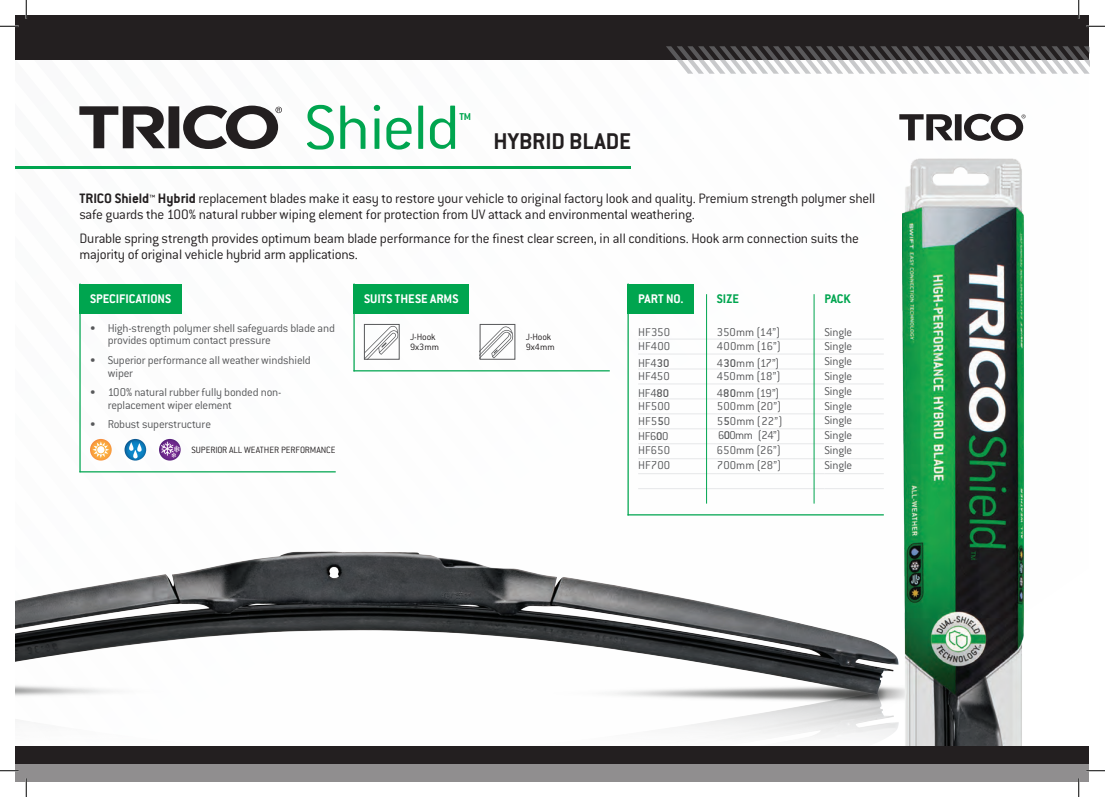
<style>
.page{position:relative;width:1105px;height:797px;background:#fff}
.page>*{position:absolute;margin:0;border:0;box-sizing:border-box;transform-origin:0 0}
.t1{font:300 68.75px "Conduit ITC";letter-spacing:-.03em;color:#00a54f;scale:1.05 1}
.t2{font:700 25px "Conduit ITC";color:#231f20}
.t3{font:300 15px/16.2px "Conduit ITC";letter-spacing:-.015em;color:#231f20}
.t4{font:700 13.75px "Conduit ITC";color:#fff}
.t5{font:700 13.75px "Conduit ITC";color:#00a54f}
.t6{font:300 12.5px/12.5px "Conduit ITC";letter-spacing:-.01em;color:#57585a}
.t7{font:700 10.88px "Conduit ITC";color:#00a54f;scale:1.05 1}
.t8{font:300 10px/10px "Conduit ITC";color:#231f20}
.s1{font-weight:700}
.s2{font-weight:400}
</style>
<div class="page">
<img style="left:66px;top:551px;width:836px;height:187px">
<svg style="left:79px;top:106px;width:203px;height:43px"></svg>
<hr style="left:16px;top:166px;width:615px;height:3px;background:#00a54f">
<hr style="left:638px;top:339px;width:79px;height:1px;background:#e6e7e9">
<hr style="left:638px;top:354px;width:79px;height:1px;background:#e6e7e9">
<hr style="left:638px;top:369px;width:79px;height:1px;background:#e6e7e9">
<hr style="left:638px;top:384px;width:79px;height:1px;background:#e6e7e9">
<hr style="left:638px;top:398px;width:79px;height:1px;background:#e6e7e9">
<hr style="left:638px;top:413px;width:79px;height:1px;background:#e6e7e9">
<hr style="left:638px;top:428px;width:79px;height:1px;background:#e6e7e9">
<hr style="left:638px;top:443px;width:79px;height:1px;background:#e6e7e9">
<hr style="left:638px;top:458px;width:79px;height:1px;background:#e6e7e9">
<hr style="left:638px;top:473px;width:79px;height:1px;background:#e6e7e9">
<hr style="left:638px;top:488px;width:79px;height:1px;background:#e6e7e9">
<svg style="left:125px;top:439px;width:21px;height:21px"></svg>
<svg style="left:90px;top:439px;width:22px;height:21px"></svg>
<svg style="left:93px;top:441px;width:16px;height:17px"></svg>
<svg style="left:133px;top:450px;width:5px;height:8px"></svg>
<svg style="left:129px;top:442px;width:5px;height:9px"></svg>
<svg style="left:137px;top:443px;width:5px;height:9px"></svg>
<svg style="left:159px;top:439px;width:22px;height:21px"></svg>
<svg style="left:161px;top:441px;width:19px;height:17px"></svg>
<div style="left:79px;top:283px;width:103px;height:30px;background:#00a54f"></div>
<div style="left:353px;top:283px;width:116px;height:30px;background:#00a54f"></div>
<div style="left:627px;top:283px;width:67px;height:30px;background:#00a54f"></div>
<hr style="left:79px;top:283px;width:2px;height:189px;background:#00a54f">
<hr style="left:353px;top:283px;width:2px;height:88px;background:#00a54f">
<hr style="left:627px;top:283px;width:2px;height:232px;background:#00a54f">
<hr style="left:79px;top:471px;width:257px;height:1px;background:#00a54f">
<hr style="left:627px;top:514px;width:257px;height:1px;background:#00a54f">
<hr style="left:353px;top:370px;width:257px;height:1px;background:#00a54f">
<svg style="left:366px;top:326px;width:31px;height:31px"></svg>
<div style="left:364px;top:324px;width:35px;height:35px;border:1px solid #57585a"></div>
<svg style="left:482px;top:326px;width:31px;height:31px"></svg>
<div style="left:480px;top:324px;width:35px;height:35px;border:1px solid #57585a"></div>
<img style="left:902px;top:581px;width:122px;height:165px">
<div style="left:16px;top:746px;width:1073px;height:35px;background:#231f20"></div>
<div style="left:16px;top:16px;width:1073px;height:44px;background:#231f20"></div>
<div style="left:16px;top:763px;width:1073px;height:18px;background:#908e8f"></div>
<svg style="left:0;top:25px;width:19px;height:2px"></svg>
<svg style="left:1086px;top:770px;width:19px;height:1px"></svg>
<svg style="left:25px;top:0;width:2px;height:19px"></svg>
<svg style="left:0;top:591px;width:66px;height:206px"></svg>
<svg style="left:666px;top:0;width:439px;height:581px"></svg>
<svg style="left:1078px;top:778px;width:1px;height:19px"></svg>
<h1 class="t1" style="left:304px;top:90px;width:150px">Shield</h1>
<p class="t7" style="left:459px;top:110px;width:13px">TM</p>
<h2 class="t2" style="left:494px;top:126px;width:139px">HYBRID BLADE</h2>
<p class="t3" style="left:79px;top:190px;width:797px"><span class="s1">TRICO Shield</span>™ <span class="s1">Hybrid</span> replacement blades make it easy to restore your vehicle to original factory look and quality. Premium strength polymer shell safe guards the 100% natural rubber wiping element for protection from UV attack and environmental weathering.</p>
<p class="t3" style="left:79px;top:230px;width:781px">Durable spring strength provides optimum beam blade performance for the finest clear screen, in all conditions. Hook arm connection suits the majority of original vehicle hybrid arm applications.</p>
<p class="t4" style="left:90px;top:290px;width:83px">SPECIFICATIONS</p>
<p class="t4" style="left:364px;top:290px;width:96px">SUITS THESE ARMS</p>
<p class="t4" style="left:638px;top:290px;width:47px">PART NO.</p>
<p class="t5" style="left:717px;top:290px;width:24px">SIZE</p>
<p class="t5" style="left:824px;top:290px;width:28px">PACK</p>
<p class="t6" style="left:108px;top:322px;width:229px;text-indent:-18px">• High-strength polymer shell safeguards blade and provides optimum contact pressure</p>
<p class="t6" style="left:108px;top:354px;width:204px;text-indent:-18px">• Superior performance all weather windshield wiper</p>
<p class="t6" style="left:108px;top:386px;width:175px;text-indent:-18px">• 100% natural rubber fully bonded non&shy;replacement wiper element</p>
<p class="t6" style="left:90px;top:418px;width:123px">• Robust superstructure</p>
<p class="t8" style="left:191px;top:445px;width:146px">SUPERIOR ALL WEATHER PERFORMANCE</p>
<p class="t8" style="left:410px;top:332px;width:30px">J-Hook<br>9x3mm</p>
<p class="t8" style="left:526px;top:332px;width:30px">J-Hook<br>9x4mm</p>
<p class="t6" style="left:638px;top:325px;width:34px">HF350</p>
<p class="t6" style="left:717px;top:325px;width:65px">350mm (14”)</p>
<p class="t6" style="left:824px;top:325px;width:29px">Single</p>
<p class="t6" style="left:638px;top:340px;width:34px">HF400</p>
<p class="t6" style="left:717px;top:340px;width:66px">400mm (16”)</p>
<p class="t6" style="left:824px;top:340px;width:29px">Single</p>
<p class="t6" style="left:638px;top:356px;width:33px">HF4<span class="s2">30</span></p>
<p class="t6" style="left:717px;top:356px;width:64px">4<span class="s2">30</span>mm (17”)</p>
<p class="t6" style="left:824px;top:355px;width:29px">Single</p>
<p class="t6" style="left:638px;top:370px;width:33px">HF450</p>
<p class="t6" style="left:717px;top:370px;width:65px">450mm (18”)</p>
<p class="t6" style="left:824px;top:370px;width:29px">Single</p>
<p class="t6" style="left:638px;top:386px;width:33px">HF4<span class="s2">80</span></p>
<p class="t6" style="left:717px;top:386px;width:64px">4<span class="s2">80</span>mm (19”)</p>
<p class="t6" style="left:824px;top:385px;width:29px">Single</p>
<p class="t6" style="left:638px;top:400px;width:34px">HF500</p>
<p class="t6" style="left:717px;top:400px;width:66px">500mm (20”)</p>
<p class="t6" style="left:824px;top:400px;width:29px">Single</p>
<p class="t6" style="left:638px;top:415px;width:34px">HF5<span class="s2">5</span>0</p>
<p class="t6" style="left:717px;top:415px;width:67px">5<span class="s2">5</span>0mm (22”)</p>
<p class="t6" style="left:824px;top:414px;width:29px">Single</p>
<p class="t6" style="left:638px;top:430px;width:32px">HF6<span class="s2">0</span>0</p>
<p class="t6" style="left:718px;top:429px;width:64px">6<span class="s2">0</span>0mm (24”)</p>
<p class="t6" style="left:824px;top:429px;width:29px">Single</p>
<p class="t6" style="left:638px;top:443px;width:34px">HF650</p>
<p class="t6" style="left:717px;top:443px;width:66px">650mm (26”)</p>
<p class="t6" style="left:824px;top:443px;width:29px">Single</p>
<p class="t6" style="left:638px;top:458px;width:34px">HF700</p>
<p class="t6" style="left:717px;top:458px;width:66px">700mm (28”)</p>
<p class="t6" style="left:824px;top:458px;width:29px">Single</p>
</div>
